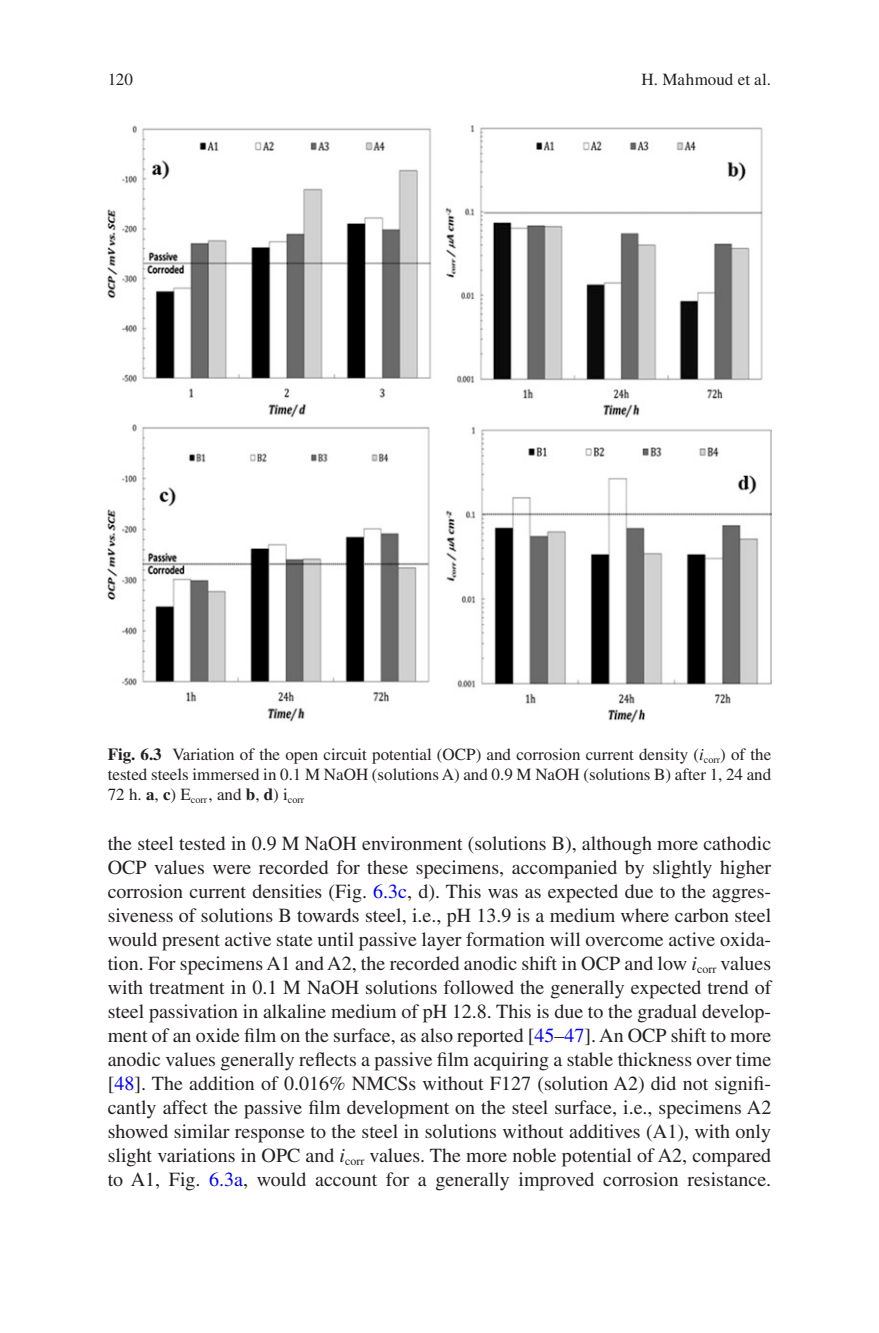
<style>
.page{position:relative;width:879px;height:1333px;background:#fff}
.page>*{position:absolute;margin:0;border:0;box-sizing:border-box;transform-origin:0 0}
.t1{font:20px/24px "Dqyrdr Times LT Std";color:#231f20;text-align:justify}
.t2{font:17px/20px "Dqyrdr Times LT Std";color:#231f20;text-align:justify}
.t3{font:17px "Bvcbbv Times LT Std";letter-spacing:.005em;color:#231f20}
.s1{font-family:"Llqcmh Times LT Std";font-weight:700}
.s2{font-family:"Bnwvcm Times LT Std";font-style:italic}
.s3{color:#0000fa}
</style>
<div class="page">
<img style="left:108px;top:125px;width:663px;height:597px">
<p class="t2" style="left:108px;top:69px;width:27px">120</p>
<p class="t3" style="left:641px;top:70px;width:131px">H. Mahmoud et al.</p>
<p class="t2" style="left:108px;top:744px;width:665px"><span class="s1">Fig. 6.3</span> Variation of the open circuit potential (OCP) and corrosion current density (<span class="s2">i</span><sub>corr</sub>) of the tested steels immersed in 0.1 M NaOH (solutions A) and 0.9 M NaOH (solutions B) after 1, 24 and 72 h. <span class="s1">a</span>, <span class="s1">c</span>) E<sub>corr</sub>, and <span class="s1">b</span>, <span class="s1">d</span>) i<sub>corr</sub></p>
<p class="t1" style="left:108px;top:830px;width:665px">the steel tested in 0.9 M NaOH environment (solutions B), although more cathodic OCP values were recorded for these specimens, accompanied by slightly higher corrosion current densities (Fig. <span class="s3">6.3c</span>, d). This was as expected due to the aggres&shy;siveness of solutions B towards steel, i.e., pH 13.9 is a medium where carbon steel would present active state until passive layer formation will overcome active oxida&shy;tion. For specimens A1 and A2, the recorded anodic shift in OCP and low <span class="s2">i</span><sub>corr</sub> values with treatment in 0.1 M NaOH solutions followed the generally expected trend of steel passivation in alkaline medium of pH 12.8. This is due to the gradual develop&shy;ment of an oxide film on the surface, as also reported [<span class="s3">45</span>–<span class="s3">47</span>]. An OCP shift to more anodic values generally reflects a passive film acquiring a stable thickness over time [<span class="s3">48</span>]. The addition of 0.016% NMCSs without F127 (solution A2) did not signifi&shy;cantly affect the passive film development on the steel surface, i.e., specimens A2 showed similar response to the steel in solutions without additives (A1), with only slight variations in OPC and <span class="s2">i</span><sub>corr</sub> values. The more noble potential of A2, compared to A1, Fig. <span class="s3">6.3a</span>, would account for a generally improved corrosion resistance.</p>
</div>
